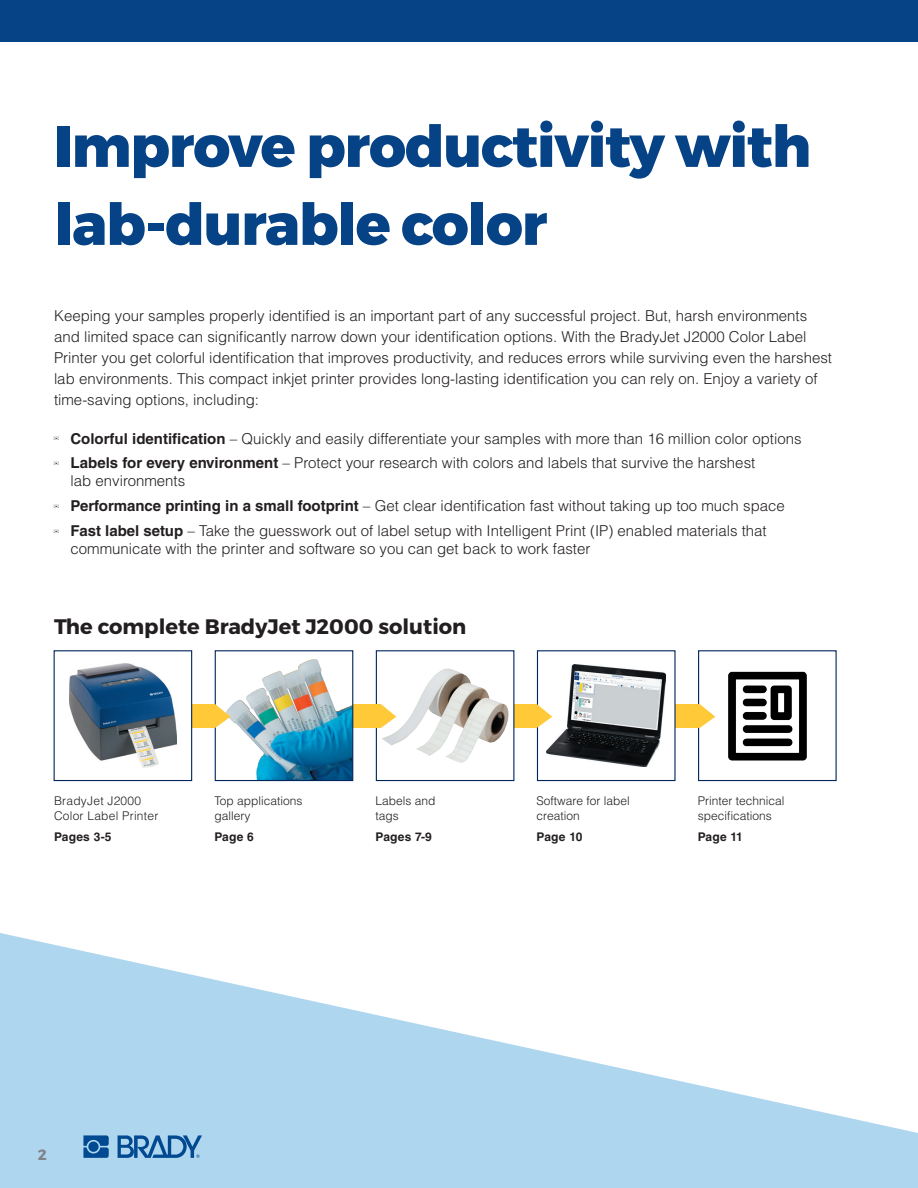
<style>
.page{position:relative;width:918px;height:1188px;background:#fff}
.page>*{position:absolute;margin:0;border:0;box-sizing:border-box;transform-origin:0 0}
.t1{font:800 57.75px/78px "Montserrat";letter-spacing:-.02em;color:#054286}
.t2{font:700 21px "Montserrat";color:#231f20}
.t3{font:300 15px/21px "Helvetica LT Std";color:#231f20}
.t4{font:700 15px "Montserrat";color:#80838a}
.t5{font:300 12px/15px "Helvetica LT Std";color:#231f20}
.t6{font:700 12px "Helvetica LT Std";letter-spacing:.01em;color:#231f20}
.t7{font:300 12px/15px "Helvetica LT Std";letter-spacing:.02em;color:#231f20}
.s1{font-weight:700}
</style>
<div class="page">
<svg style="left:0;top:933px;width:918px;height:255px;fill:#afd6ef"></svg>
<div style="left:0;top:0;width:918px;height:41px;background:#054286"></div>
<svg style="left:83px;top:1135px;width:26px;height:23px"></svg>
<div style="left:88px;top:1142px;width:11px;height:10px;background:#014990;border-radius:50%"></div>
<svg style="left:118px;top:1135px;width:84px;height:23px;background:#5990c0"></svg>
<img style="left:715px;top:671px;width:92px;height:90px">
<div style="left:698px;top:650px;width:139px;height:131px;border:1px solid #00265e"></div>
<svg style="left:676px;top:704px;width:39px;height:24px"></svg>
<img style="left:547px;top:665px;width:119px;height:102px">
<div style="left:537px;top:650px;width:139px;height:131px;border:1px solid #00265e"></div>
<svg style="left:514px;top:704px;width:38px;height:24px"></svg>
<img style="left:382px;top:668px;width:126px;height:95px">
<div style="left:376px;top:650px;width:138px;height:131px;border:1px solid #00265e"></div>
<svg style="left:353px;top:704px;width:43px;height:24px"></svg>
<svg style="left:231px;top:659px;width:120px;height:120px"></svg>
<img style="left:276px;top:659px;width:39px;height:17px">
<div style="left:215px;top:650px;width:138px;height:131px;border:1px solid #00265e"></div>
<svg style="left:192px;top:704px;width:39px;height:24px"></svg>
<img style="left:69px;top:664px;width:107px;height:103px">
<div style="left:54px;top:650px;width:138px;height:131px;border:1px solid #00265e"></div>
<h1 class="t1" style="left:54px;top:109px;width:759px">Improve productivity with lab-durable color</h1>
<p class="t3" style="left:54px;top:305px;width:780px">Keeping your samples properly identified is an important part of any successful project. But, harsh environments and limited space can significantly narrow down your identification options. With the BradyJet J2000 Color Label Printer you get colorful identification that improves productivity, and reduces errors while surviving even the harshest lab environments. This compact inkjet printer provides long-lasting identification you can rely on. Enjoy a variety of time-saving options, including:</p>
<p class="t3" style="left:70px;top:426px;width:733px;line-height:24.8px"><span class="s1">Colorful identification</span> – Quickly and easily differentiate your samples with more than 16 million color options<br><span class="s1">Labels for every environment</span> – Protect your research with colors and labels that survive the harshest</p>
<p class="t3" style="left:70px;top:468px;width:716px;line-height:24.8px">lab environments<br><span class="s1">Performance printing in a small footprint</span> – Get clear identification fast without taking up too much space<br><span class="s1">Fast label setup</span> – Take the guesswork out of label setup with Intelligent Print (IP) enabled materials that</p>
<p class="t3" style="left:70px;top:538px;width:521px">communicate with the printer and software so you can get back to work faster</p>
<h2 class="t2" style="left:54px;top:614px;width:414px">The complete BradyJet J2000 solution</h2>
<p class="t7" style="left:54px;top:793px;width:106px">BradyJet J2000<br>Color Label Printer</p>
<p class="t6" style="left:54px;top:830px;width:59px">Pages 3-5</p>
<p class="t5" style="left:214px;top:793px;width:90px">Top applications gallery</p>
<p class="t6" style="left:214px;top:830px;width:41px">Page 6</p>
<p class="t5" style="left:375px;top:793px;width:62px">Labels and tags</p>
<p class="t6" style="left:375px;top:830px;width:58px">Pages 7-9</p>
<p class="t5" style="left:537px;top:793px;width:95px">Software for label creation</p>
<p class="t6" style="left:537px;top:830px;width:47px">Page 10</p>
<p class="t5" style="left:698px;top:793px;width:88px">Printer technical specifications</p>
<p class="t6" style="left:698px;top:830px;width:47px">Page 11</p>
<p class="t4" style="left:38px;top:1145px;width:11px">2</p>
</div>
